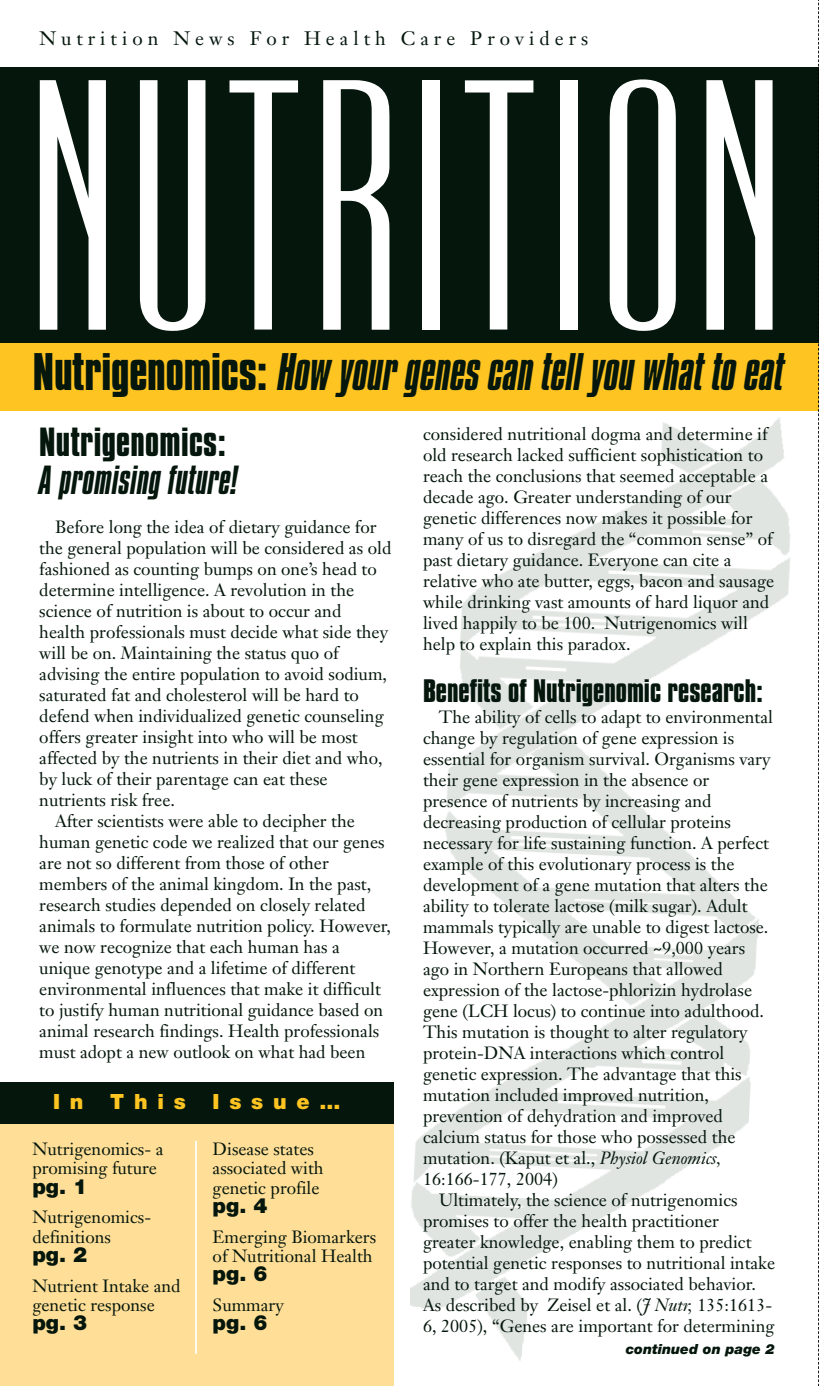
<style>
.page{position:relative;width:819px;height:1386px;background:#fff}
.page>*{position:absolute;margin:0;border:0;box-sizing:border-box;transform-origin:0 0}
.t1{font:391.47px "Ultra Condensed Sans Serif";color:#fff}
.t2{font:italic 45.5px "Compacta BT";letter-spacing:-.005em;color:#05170c}
.t3{font:italic 35px "Compacta BT";letter-spacing:.005em;color:#05170c}
.t4{font:700 35px "Compacta BT";letter-spacing:.01em;color:#05170c}
.t5{font:700 28px "Compacta BT";color:#05170c}
.t6{font:900 21px "Helvetica Neue";color:#05170c}
.t7{font:900 21px "Helvetica Neue";letter-spacing:.47em;color:#fec422}
.t8{font:19.25px "Janson Text";letter-spacing:.26em;color:#05170c}
.t9{font:17.5px/21px "Janson Text";color:#05170c}
.t10{font:italic 900 14px "Helvetica Neue";color:#05170c}
.s1{font-weight:700;font-style:normal}
.s2{font-style:italic}
</style>
<div class="page">
<img style="left:410px;top:417px;width:381px;height:944px">
<div style="left:0;top:67px;width:819px;height:279px;background:#05170c"></div>
<div style="left:0;top:343px;width:819px;height:68px;background:#fec422"></div>
<div style="left:0;top:1083px;width:394px;height:303px;background:#ffde97"></div>
<hr style="left:195px;top:1141px;width:2px;height:213px;background:#fff">
<div style="left:0;top:1083px;width:394px;height:41px;background:#05170c"></div>
<svg style="left:818px;top:0;width:1px;height:1386px"></svg>
<p class="t8" style="left:39px;top:31px;width:550px">Nutrition News For Health Care Providers</p>
<h1 class="t1" style="left:25px;top:80px;width:767px">NUTRITION</h1>
<h2 class="t2" style="left:33px;top:354px;width:753px"><span class="s1">Nutrigenomics:</span> How your genes can tell you what to eat</h2>
<h3 class="t4" style="left:39px;top:427px;width:189px">Nutrigenomics:</h3>
<h3 class="t3" style="left:39px;top:466px;width:200px">A promising future!</h3>
<p class="t9" style="left:55px;top:518px;width:323px">Before long the idea of dietary guidance for</p>
<p class="t9" style="left:39px;top:539px;width:354px">the general population will be considered as old</p>
<p class="t9" style="left:39px;top:560px;width:339px">fashioned as counting bumps on one’s head to</p>
<p class="t9" style="left:39px;top:581px;width:316px">determine intelligence. A revolution in the</p>
<p class="t9" style="left:39px;top:602px;width:304px">science of nutrition is about to occur and</p>
<p class="t9" style="left:39px;top:623px;width:350px">health professionals must decide what side they</p>
<p class="t9" style="left:39px;top:644px;width:301px">will be on. Maintaining the status quo of</p>
<p class="t9" style="left:39px;top:665px;width:349px">advising the entire population to avoid sodium,</p>
<p class="t9" style="left:39px;top:686px;width:321px">saturated fat and cholesterol will be hard to</p>
<p class="t9" style="left:39px;top:707px;width:346px">defend when individualized genetic counseling</p>
<p class="t9" style="left:39px;top:728px;width:320px">offers greater insight into who will be most</p>
<p class="t9" style="left:39px;top:749px;width:345px">affected by the nutrients in their diet and who,</p>
<p class="t9" style="left:39px;top:770px;width:290px">by luck of their parentage can eat these</p>
<p class="t9" style="left:39px;top:791px;width:137px">nutrients risk free.</p>
<p class="t9" style="left:55px;top:812px;width:301px">After scientists were able to decipher the</p>
<p class="t9" style="left:39px;top:833px;width:347px">human genetic code we realized that our genes</p>
<p class="t9" style="left:39px;top:854px;width:291px">are not so different from those of other</p>
<p class="t9" style="left:39px;top:875px;width:333px">members of the animal kingdom. In the past,</p>
<p class="t9" style="left:39px;top:896px;width:328px">research studies depended on closely related</p>
<p class="t9" style="left:39px;top:917px;width:353px">animals to formulate nutrition policy. However,</p>
<p class="t9" style="left:39px;top:938px;width:302px">we now recognize that each human has a</p>
<p class="t9" style="left:39px;top:959px;width:318px">unique genotype and a lifetime of different</p>
<p class="t9" style="left:39px;top:980px;width:343px">environmental influences that make it difficult</p>
<p class="t9" style="left:39px;top:1001px;width:345px">to justify human nutritional guidance based on</p>
<p class="t9" style="left:39px;top:1022px;width:342px">animal research findings. Health professionals</p>
<p class="t9" style="left:39px;top:1043px;width:328px">must adopt a new outlook on what had been</p>
<p class="t7" style="left:53px;top:1094px;width:32px">I n</p>
<p class="t7" style="left:110px;top:1094px;width:77px">This</p>
<p class="t7" style="left:213px;top:1094px;width:130px">Issue…</p>
<p class="t9" style="left:32px;top:1141px;width:133px;line-height:19.2px">Nutrigenomics- a promising future</p>
<p class="t6" style="left:32px;top:1179px;width:56px">pg. 1</p>
<p class="t9" style="left:32px;top:1209px;width:120px;line-height:19.2px">Nutrigenomics&shy;definitions</p>
<p class="t6" style="left:32px;top:1247px;width:56px">pg. 2</p>
<p class="t9" style="left:32px;top:1278px;width:150px;line-height:19.2px">Nutrient Intake and genetic response</p>
<p class="t6" style="left:32px;top:1315px;width:56px">pg. 3</p>
<p class="t9" style="left:213px;top:1141px;width:113px;line-height:19.2px">Disease states associated with genetic profile</p>
<p class="t6" style="left:213px;top:1198px;width:56px">pg. 4</p>
<p class="t9" style="left:213px;top:1229px;width:165px;line-height:19.2px">Emerging Biomarkers of Nutritional Health</p>
<p class="t6" style="left:213px;top:1266px;width:56px">pg. 6</p>
<p class="t9" style="left:213px;top:1296px;width:73px">Summary</p>
<p class="t6" style="left:213px;top:1315px;width:56px">pg. 6</p>
<p class="t9" style="left:423px;top:425px;width:353px">considered nutritional dogma and determine if old research lacked sufficient sophistication to reach the conclusions that seemed acceptable a decade ago. Greater understanding of our genetic differences now makes it possible for many of us to disregard the “common sense” of past dietary guidance. Everyone can cite a relative who ate butter, eggs, bacon and sausage while drinking vast amounts of hard liquor and lived happily to be 100. Nutrigenomics will help to explain this paradox.</p>
<h3 class="t5" style="left:423px;top:680px;width:342px">Benefits of Nutrigenomic research:</h3>
<p class="t9" style="left:439px;top:708px;width:336px">The ability of cells to adapt to environmental</p>
<p class="t9" style="left:423px;top:729px;width:313px">change by regulation of gene expression is</p>
<p class="t9" style="left:423px;top:750px;width:349px">essential for organism survival. Organisms vary</p>
<p class="t9" style="left:423px;top:771px;width:288px">their gene expression in the absence or</p>
<p class="t9" style="left:423px;top:792px;width:290px">presence of nutrients by increasing and</p>
<p class="t9" style="left:423px;top:813px;width:310px">decreasing production of cellular proteins</p>
<p class="t9" style="left:423px;top:834px;width:347px">necessary for life sustaining function. A perfect</p>
<p class="t9" style="left:423px;top:855px;width:313px">example of this evolutionary process is the</p>
<p class="t9" style="left:423px;top:876px;width:346px">development of a gene mutation that alters the</p>
<p class="t9" style="left:423px;top:897px;width:326px">ability to tolerate lactose (milk sugar). Adult</p>
<p class="t9" style="left:423px;top:918px;width:347px">mammals typically are unable to digest lactose.</p>
<p class="t9" style="left:423px;top:939px;width:324px">However, a mutation occurred ~9,000 years</p>
<p class="t9" style="left:423px;top:960px;width:301px">ago in Northern Europeans that allowed</p>
<p class="t9" style="left:423px;top:981px;width:331px">expression of the lactose-phlorizin hydrolase</p>
<p class="t9" style="left:423px;top:1002px;width:343px">gene (LCH locus) to continue into adulthood.</p>
<p class="t9" style="left:423px;top:1023px;width:326px">This mutation is thought to alter regulatory</p>
<p class="t9" style="left:423px;top:1044px;width:303px">protein-DNA interactions which control</p>
<p class="t9" style="left:423px;top:1065px;width:320px">genetic expression. The advantage that this</p>
<p class="t9" style="left:423px;top:1086px;width:288px">mutation included improved nutrition,</p>
<p class="t9" style="left:423px;top:1107px;width:302px">prevention of dehydration and improved</p>
<p class="t9" style="left:423px;top:1128px;width:314px">calcium status for those who possessed the</p>
<p class="t9" style="left:423px;top:1149px;width:300px">mutation. (Kaput et al., <span class="s2">Physiol Genomics,</span></p>
<p class="t9" style="left:423px;top:1170px;width:136px">16:166-177, 2004)</p>
<p class="t9" style="left:439px;top:1191px;width:300px">Ultimately, the science of nutrigenomics</p>
<p class="t9" style="left:423px;top:1212px;width:298px">promises to offer the health practitioner</p>
<p class="t9" style="left:423px;top:1233px;width:330px">greater knowledge, enabling them to predict</p>
<p class="t9" style="left:423px;top:1254px;width:354px">potential genetic responses to nutritional intake</p>
<p class="t9" style="left:423px;top:1275px;width:335px">and to target and modify associated behavior.</p>
<p class="t9" style="left:423px;top:1296px;width:351px">As described by Zeisel et al. (<span class="s2">J Nutr,</span> 135:1613-</p>
<p class="t9" style="left:423px;top:1317px;width:353px">6, 2005), “Genes are important for determining</p>
<p class="t10" style="left:626px;top:1344px;width:151px">continued on page 2</p>
</div>
